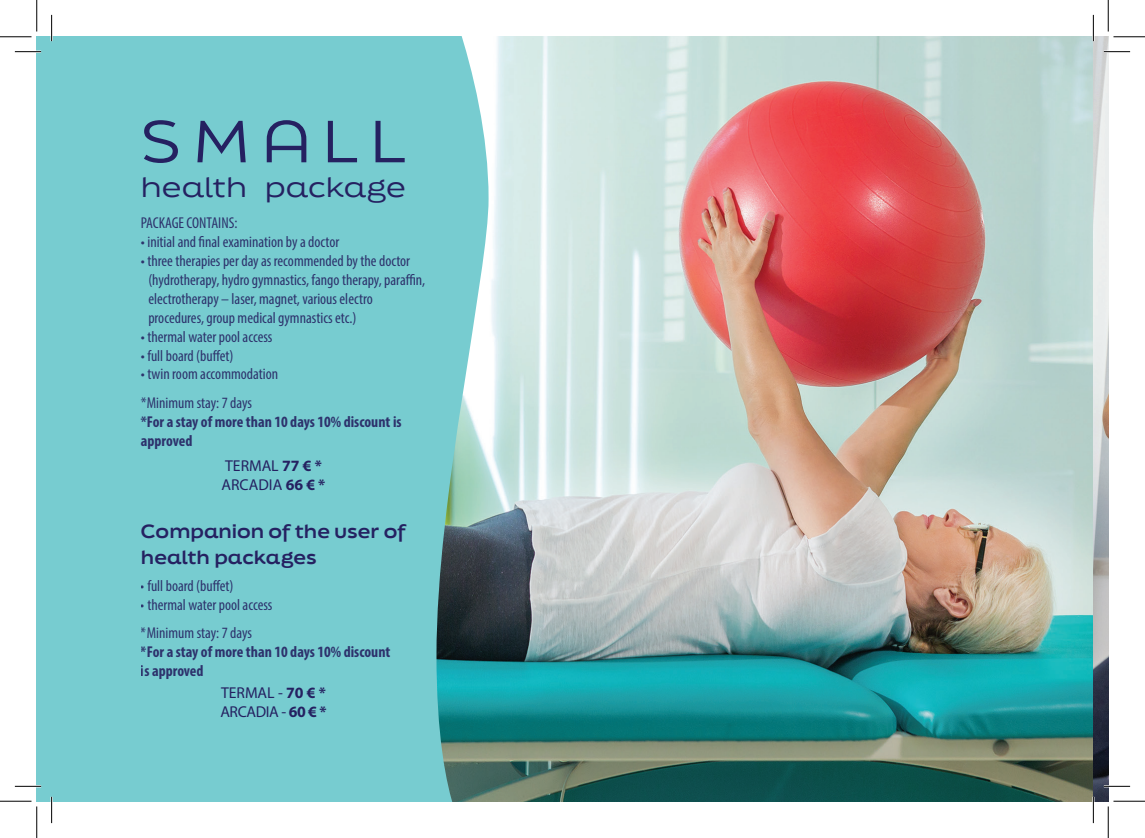
<style>
.page{position:relative;width:1145px;height:838px;background:#fff}
.page>*{position:absolute;margin:0;border:0;box-sizing:border-box;transform-origin:0 0}
.t1{font:56px "Final Six";letter-spacing:.175em;color:#252161;scale:1.12 1}
.t2{font:26.6px "Final Six";color:#252161;scale:1.19 1}
.t3{font:700 18.2px/26.2px "Final Six";color:#252161;scale:1.13 1}
.t4{font:condensed 15.75px/18.9px "Myriad Pro";color:#252161}
.t5{font:700 condensed 15.75px/18.9px "Myriad Pro";color:#252161}
.t6{font:15.75px/18.9px "Myriad Pro";letter-spacing:-.02em;color:#252161}
.t7{font:15.75px/18.9px "Myriad Pro";color:#252161}
.s1{font-weight:700}
</style>
<div class="page">
<img style="left:489px;top:37px;width:604px;height:764px">
<img style="left:1093px;top:37px;width:15px;height:764px">
<div style="left:37px;top:37px;width:452px;height:764px;background:#77ccd0"></div>
<hr style="left:15px;top:51px;width:26px;height:2px;background:#fff">
<hr style="left:1104px;top:51px;width:26px;height:2px;background:#fff">
<hr style="left:15px;top:785px;width:26px;height:2px;background:#fff">
<hr style="left:1104px;top:785px;width:26px;height:2px;background:#fff">
<hr style="left:51px;top:15px;width:2px;height:26px;background:#fff">
<hr style="left:51px;top:796px;width:2px;height:27px;background:#fff">
<hr style="left:1092px;top:15px;width:2px;height:26px;background:#fff">
<hr style="left:1092px;top:796px;width:2px;height:27px;background:#fff">
<svg style="left:15px;top:51px;width:26px;height:1px"></svg>
<svg style="left:1104px;top:51px;width:26px;height:1px"></svg>
<svg style="left:15px;top:786px;width:26px;height:1px"></svg>
<svg style="left:1104px;top:786px;width:26px;height:1px"></svg>
<svg style="left:51px;top:15px;width:1px;height:26px"></svg>
<svg style="left:51px;top:796px;width:1px;height:27px"></svg>
<svg style="left:1093px;top:15px;width:1px;height:26px"></svg>
<svg style="left:1093px;top:796px;width:1px;height:27px"></svg>
<hr style="left:0;top:36px;width:32px;height:1px;background:#000">
<hr style="left:1113px;top:36px;width:32px;height:1px;background:#000">
<hr style="left:0;top:800px;width:32px;height:1px;background:#000">
<hr style="left:1113px;top:800px;width:32px;height:1px;background:#000">
<hr style="left:36px;top:0;width:1px;height:31px;background:#000">
<hr style="left:36px;top:806px;width:1px;height:31px;background:#000">
<hr style="left:1108px;top:0;width:1px;height:31px;background:#000">
<hr style="left:1108px;top:806px;width:1px;height:31px;background:#000">
<h1 class="t1" style="left:141px;top:100px;width:238px">SMALL</h1>
<h2 class="t2" style="left:141px;top:168px;width:224px">health package</h2>
<p class="t4" style="left:141px;top:213px;width:98px">PACKAGE CONTAINS:</p>
<p class="t4" style="left:141px;top:232px;width:200px">• initial and final examination by a doctor</p>
<p class="t4" style="left:148px;top:251px;width:279px;text-indent:-7px">• three therapies per day as recommended by the doctor (hydrotherapy, hydro gymnastics, fango therapy, paraffin, electrotherapy – laser, magnet, various electro procedures, group medical gymnastics etc.)</p>
<p class="t4" style="left:141px;top:327px;width:133px">• thermal water pool access</p>
<p class="t4" style="left:141px;top:345px;width:94px">• full board (buffet)</p>
<p class="t4" style="left:141px;top:359px;width:139px;line-height:28.9px">• twin room accommodation *Minimum stay: 7 days</p>
<p class="t5" style="left:141px;top:412px;width:262px">*For a stay of more than 10 days 10% discount is approved</p>
<p class="t7" style="left:221px;top:456px;width:105px">TERMAL <span class="s1">77 € *<br></span>ARCADIA <span class="s1">66 € *</span></p>
<p class="t3" style="left:141px;top:517px;width:236px">Companion of the user of health packages</p>
<p class="t4" style="left:141px;top:575px;width:94px">• full board (buffet)</p>
<p class="t4" style="left:141px;top:589px;width:133px;line-height:28.9px">• thermal water pool access *Minimum stay: 7 days</p>
<p class="t5" style="left:141px;top:642px;width:251px">*For a stay of more than 10 days 10% discount is approved</p>
<p class="t6" style="left:220px;top:682px;width:108px">TERMAL - <span class="s1">70 € *<br></span>ARCADIA - <span class="s1">60 € *</span></p>
</div>
